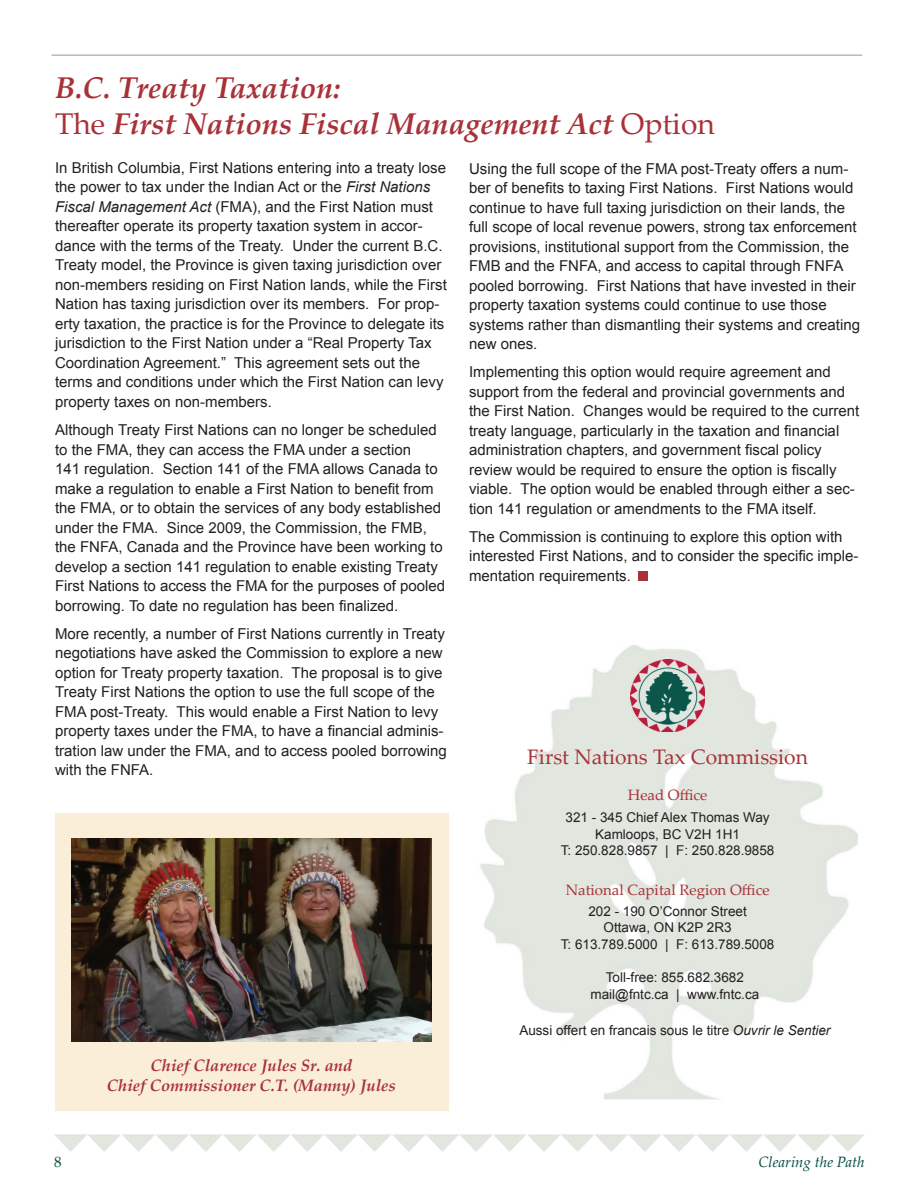
<style>
.page{position:relative;width:918px;height:1188px;background:#fff}
.page>*{position:absolute;margin:0;border:0;box-sizing:border-box;transform-origin:0 0}
.t1{font:italic 700 30px/36px "Palatino Linotype";color:#a93239}
.t2{font:21px "Palatino Linotype";color:#a93239}
.t3{font:italic 700 16.5px/19.8px "Palatino Linotype";color:#a93239;text-align:center}
.t4{font:15px/19.5px "Arial";color:#231f20}
.t5{font:15px "Palatino Linotype";color:#a93239}
.t6{font:italic 15px "Palatino Linotype";color:#044d42}
.t7{font:15px "Palatino Linotype";color:#044d42}
.t8{font:13.5px/16.2px "Arial";color:#231f20;text-align:center}
.s1{font-weight:400;font-style:normal}
.s2{font-style:italic}
</style>
<div class="page">
<img style="left:54px;top:1134px;width:810px;height:17px">
<img style="left:480px;top:645px;width:378px;height:455px">
<img style="left:631px;top:660px;width:74px;height:72px">
<div style="left:638px;top:571px;width:10px;height:10px;background:#a93239"></div>
<div style="left:55px;top:813px;width:394px;height:298px;background:#faeed8"></div>
<hr style="left:51px;top:55px;width:811px;height:1px;background:#939598">
<img style="left:71px;top:838px;width:361px;height:203px">
<h1 class="t1" style="left:55px;top:68px;width:661px">B.C. Treaty Taxation:<br><span class="s1">The</span> First Nations Fiscal Management Act <span class="s1">Option</span></h1>
<p class="t4" style="left:55px;top:158px;width:393px">In British Columbia, First Nations entering into a treaty lose the power to tax under the Indian Act or the <span class="s2">First Nations Fiscal Management Act</span> (FMA), and the First Nation must thereafter operate its property taxation system in accor&shy;dance with the terms of the Treaty. Under the current B.C.<br>Treaty model, the Province is given taxing jurisdiction over non-members residing on First Nation lands, while the First Nation has taxing jurisdiction over its members. For prop&shy;erty taxation, the practice is for the Province to delegate its jurisdiction to the First Nation under a “Real Property Tax Coordination Agreement.” This agreement sets out the terms and conditions under which the First Nation can levy property taxes on non-members.</p>
<p class="t4" style="left:55px;top:420px;width:392px">Although Treaty First Nations can no longer be scheduled to the FMA, they can access the FMA under a section<br>141 regulation. Section 141 of the FMA allows Canada to make a regulation to enable a First Nation to benefit from the FMA, or to obtain the services of any body established under the FMA. Since 2009, the Commission, the FMB, the FNFA, Canada and the Province have been working to develop a section 141 regulation to enable existing Treaty First Nations to access the FMA for the purposes of pooled borrowing. To date no regulation has been finalized.</p>
<p class="t4" style="left:55px;top:624px;width:393px">More recently, a number of First Nations currently in Treaty negotiations have asked the Commission to explore a new option for Treaty property taxation. The proposal is to give Treaty First Nations the option to use the full scope of the FMA post-Treaty. This would enable a First Nation to levy property taxes under the FMA, to have a financial adminis&shy;tration law under the FMA, and to access pooled borrowing with the FNFA.</p>
<p class="t3" style="left:107px;top:1055px;width:291px">Chief Clarence Jules Sr. and<br>Chief Commissioner C.T. (Manny) Jules</p>
<p class="t4" style="left:469px;top:159px;width:392px">Using the full scope of the FMA post-Treaty offers a num&shy;ber of benefits to taxing First Nations. First Nations would continue to have full taxing jurisdiction on their lands, the full scope of local revenue powers, strong tax enforcement provisions, institutional support from the Commission, the FMB and the FNFA, and access to capital through FNFA pooled borrowing. First Nations that have invested in their property taxation systems could continue to use those systems rather than dismantling their systems and creating new ones.</p>
<p class="t4" style="left:469px;top:362px;width:392px">Implementing this option would require agreement and support from the federal and provincial governments and the First Nation. Changes would be required to the current treaty language, particularly in the taxation and financial administration chapters, and government fiscal policy review would be required to ensure the option is fiscally viable. The option would be enabled through either a sec&shy;tion 141 regulation or amendments to the FMA itself.</p>
<p class="t4" style="left:469px;top:527px;width:391px">The Commission is continuing to explore this option with interested First Nations, and to consider the specific imple&shy;mentation requirements.</p>
<h2 class="t2" style="left:527px;top:742px;width:282px">First Nations Tax Commission</h2>
<p class="t5" style="left:628px;top:785px;width:81px">Head Office</p>
<p class="t8" style="left:561px;top:810px;width:215px">321 - 345 Chief Alex Thomas Way<br>Kamloops, BC V2H 1H1<br>T: 250.828.9857 | F: 250.828.9858</p>
<p class="t5" style="left:566px;top:879px;width:205px">National Capital Region Office</p>
<p class="t8" style="left:561px;top:904px;width:215px">202 - 190 O’Connor Street<br>Ottawa, ON K2P 2R3<br>T: 613.789.5000 | F: 613.789.5008</p>
<p class="t8" style="left:591px;top:970px;width:170px">Toll-free: 855.682.3682 mail@fntc.ca | www.fntc.ca</p>
<p class="t8" style="left:519px;top:1023px;width:313px">Aussi offert en francais sous le titre <span class="s2">Ouvrir le Sentier</span></p>
<p class="t7" style="left:54px;top:1151px;width:9px">8</p>
<p class="t6" style="left:759px;top:1151px;width:108px">Clearing the Path</p>
</div>
